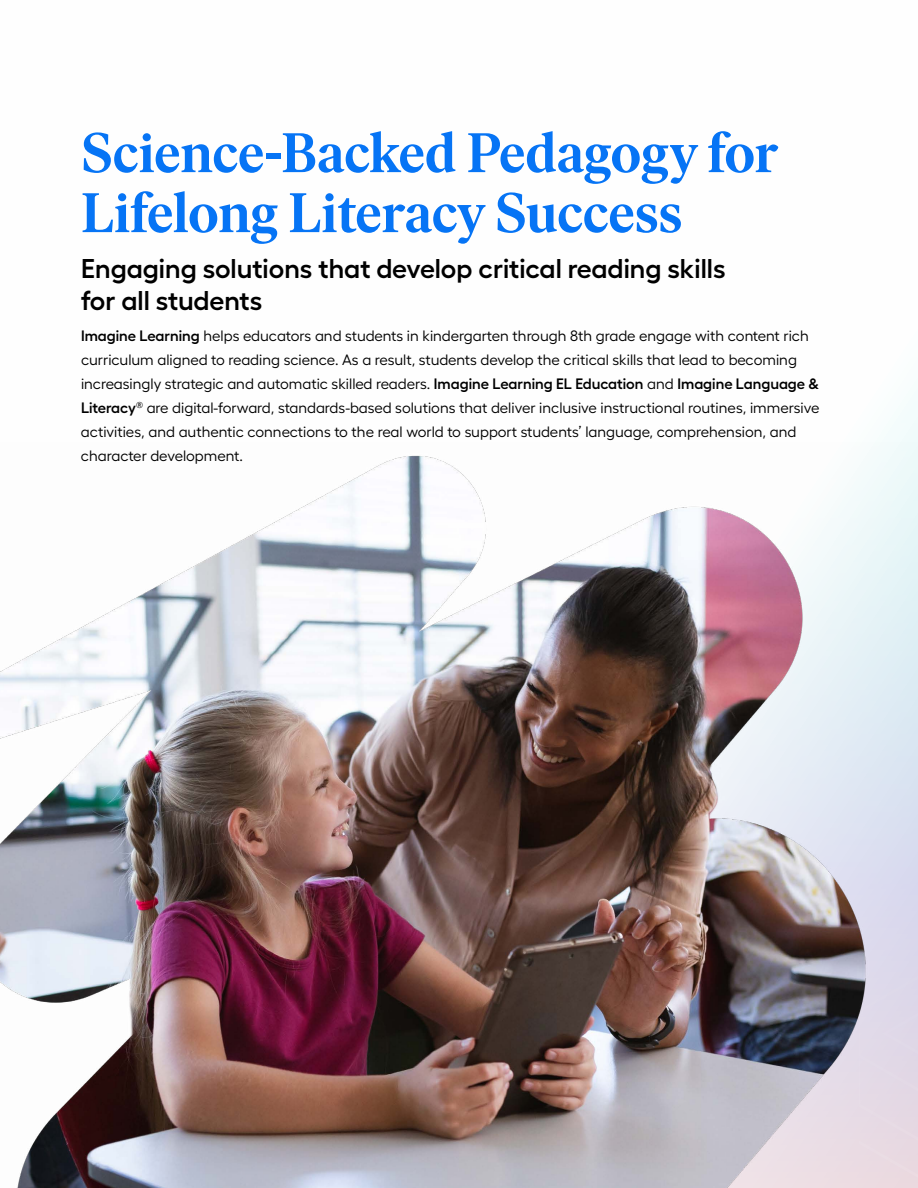
<style>
.page{position:relative;width:918px;height:1188px;background:#fff}
.page>*{position:absolute;margin:0;border:0;box-sizing:border-box;transform-origin:0 0}
.t1{font:600 55.5px/60px "Ivar Headline";letter-spacing:-.005em;color:#0674f5}
.t2{font:600 27px/32.4px "Hellix";color:#000}
.t3{font:15px/24px "Hellix";color:#000}
.s1{font-weight:600}
</style>
<div class="page">
<div style="left:881px;top:390px;width:37px;height:53px;background:#f4fcfc"></div>
<img style="left:0;top:443px;width:918px;height:745px">
<h1 class="t1" style="left:81px;top:124px;width:699px">Science-Backed Pedagogy for<br>Lifelong Literacy Success</h1>
<h2 class="t2" style="left:81px;top:249px;width:646px">Engaging solutions that develop critical reading skills for all students</h2>
<p class="t3" style="left:81px;top:322px;width:740px"><span class="s1">Imagine Learning</span> helps educators and students in kindergarten through 8th grade engage with content rich curriculum aligned to reading science. As a result, students develop the critical skills that lead to becoming increasingly strategic and automatic skilled readers. <span class="s1">Imagine Learning EL Education</span> and <span class="s1">Imagine Language &amp; Literacy</span><sup>®</sup> are digital-forward, standards-based solutions that deliver inclusive instructional routines, immersive activities, and authentic connections to the real world to support students’ language, comprehension, and character development.</p>
</div>
